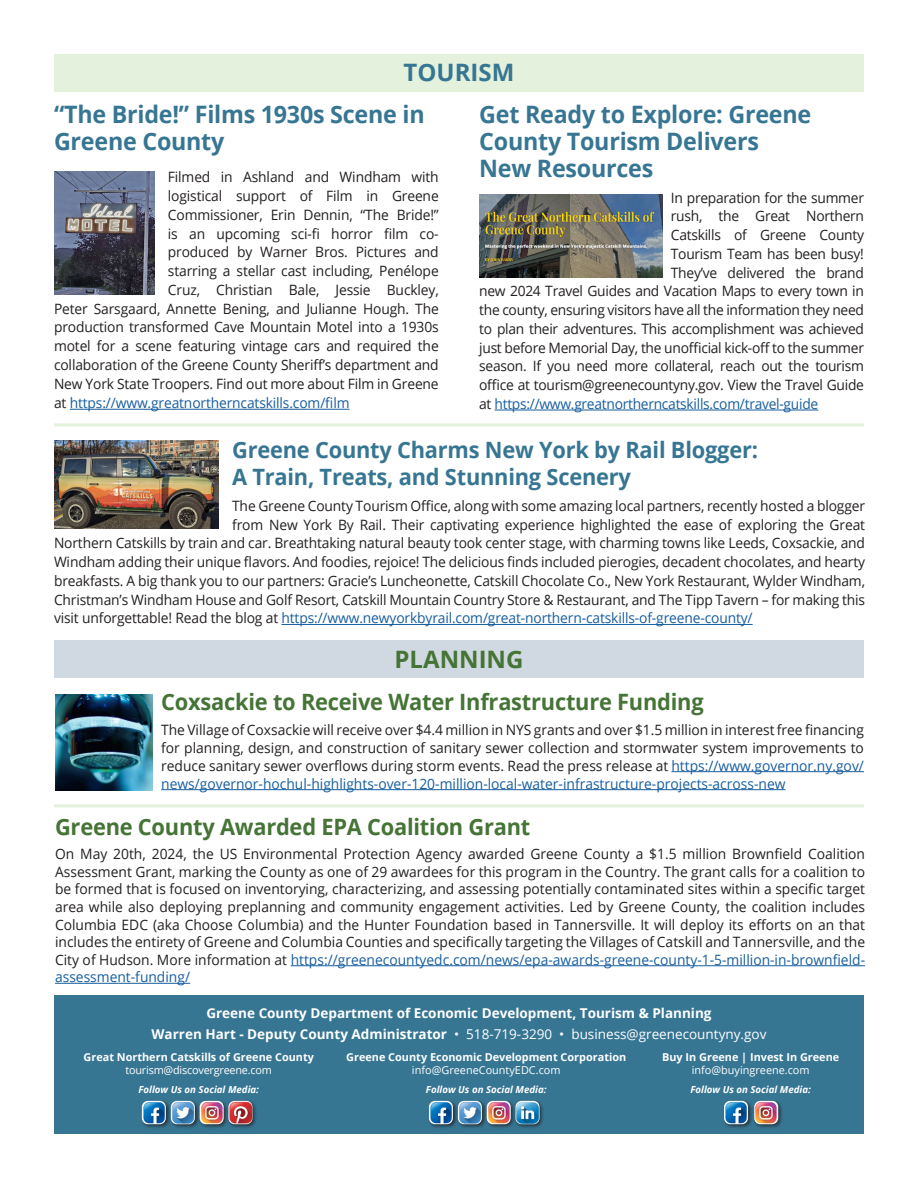
<style>
.page{position:relative;width:918px;height:1188px;background:#fff}
.page>*{position:absolute;margin:0;border:0;box-sizing:border-box;transform-origin:0 0}
.t1{font:700 24px/27px "Open Sans";letter-spacing:-.01em;color:#377693}
.t2{font:700 24px "Open Sans";color:#457436}
.t3{font:700 22.5px "Open Sans";letter-spacing:-.01em;color:#457436}
.t4{font:700 22.5px "Open Sans";letter-spacing:-.01em;color:#377693}
.t5{font:14.25px/17.5px "Open Sans";letter-spacing:-.01em;color:#231f20;text-align:justify}
.t6{font:14.25px "Open Sans";letter-spacing:-.01em;color:#175d9e}
.t7{font:13.5px "Open Sans";color:#fff}
.t8{font:700 13.5px "Open Sans";color:#fff}
.t9{font:700 10.95px "Open Sans";color:#fff}
.t10{font:10.95px "Open Sans";color:#fff}
.t11{font:10.95px "Open Sans";letter-spacing:-.02em;color:#fff}
.t12{font:italic 700 9.6px "Open Sans";color:#fff}
.s1{color:#231f20}
.s2{color:#175d9e}
.s3{font-weight:700}
</style>
<div class="page">
<div style="left:54px;top:996px;width:810px;height:138px;background:#377693"></div>
<div style="left:140px;top:1099px;width:31px;height:31px;background:#231f20;opacity:.75"></div>
<img style="left:142px;top:1101px;width:24px;height:23px">
<div style="left:169px;top:1099px;width:31px;height:31px;background:#231f20;opacity:.75"></div>
<img style="left:171px;top:1101px;width:24px;height:23px">
<div style="left:198px;top:1099px;width:31px;height:31px;background:#231f20;opacity:.75"></div>
<img style="left:200px;top:1101px;width:24px;height:23px">
<div style="left:227px;top:1099px;width:31px;height:31px;background:#231f20;opacity:.75"></div>
<img style="left:228px;top:1101px;width:24px;height:23px">
<div style="left:722px;top:1099px;width:31px;height:31px;background:#231f20;opacity:.75"></div>
<img style="left:724px;top:1101px;width:24px;height:23px">
<div style="left:752px;top:1099px;width:32px;height:31px;background:#231f20;opacity:.75"></div>
<img style="left:754px;top:1101px;width:24px;height:23px">
<div style="left:514px;top:1099px;width:31px;height:31px;background:#231f20;opacity:.75"></div>
<img style="left:516px;top:1101px;width:24px;height:23px">
<div style="left:427px;top:1099px;width:31px;height:31px;background:#231f20;opacity:.75"></div>
<img style="left:429px;top:1101px;width:24px;height:23px">
<div style="left:456px;top:1099px;width:31px;height:31px;background:#231f20;opacity:.75"></div>
<img style="left:458px;top:1101px;width:24px;height:23px">
<div style="left:485px;top:1099px;width:31px;height:31px;background:#231f20;opacity:.75"></div>
<img style="left:487px;top:1101px;width:24px;height:23px">
<div style="left:54px;top:54px;width:810px;height:38px;background:#e4f1dc"></div>
<hr style="left:70px;top:409px;width:280px;height:1px;background:#175d9e">
<hr style="left:495px;top:410px;width:323px;height:1px;background:#175d9e">
<img style="left:479px;top:195px;width:183px;height:82px">
<img style="left:54px;top:171px;width:100px;height:123px">
<hr style="left:671px;top:771px;width:193px;height:1px;background:#175d9e">
<hr style="left:161px;top:789px;width:624px;height:1px;background:#175d9e">
<img style="left:55px;top:694px;width:97px;height:96px">
<hr style="left:54px;top:423px;width:810px;height:3px;background:#e4f1dc">
<div style="left:54px;top:640px;width:810px;height:38px;background:#d0d9e1"></div>
<hr style="left:282px;top:624px;width:471px;height:1px;background:#175d9e">
<img style="left:54px;top:441px;width:165px;height:87px">
<hr style="left:291px;top:965px;width:574px;height:1px;background:#175d9e">
<hr style="left:55px;top:983px;width:135px;height:1px;background:#175d9e">
<hr style="left:54px;top:804px;width:810px;height:3px;background:#e4f1dc">
<p class="t1" style="left:404px;top:58px;width:112px">TOURISM</p>
<p class="t1" style="left:54px;top:100px;width:372px">“The Bride!” Films 1930s Scene in<br>Greene County</p>
<p class="t5" style="left:168px;top:168px;width:272px">Filmed in Ashland and Windham with</p>
<p class="t5" style="left:168px;top:187px;width:272px">logistical support of Film in Greene</p>
<p class="t5" style="left:168px;top:206px;width:272px">Commissioner, Erin Dennin, “The Bride!”</p>
<p class="t5" style="left:168px;top:224px;width:272px">is an upcoming sci-fi horror film co-</p>
<p class="t5" style="left:168px;top:243px;width:272px">produced by Warner Bros. Pictures and</p>
<p class="t5" style="left:168px;top:262px;width:272px">starring a stellar cast including, Penélope</p>
<p class="t5" style="left:168px;top:281px;width:272px">Cruz, Christian Bale, Jessie Buckley,</p>
<p class="t5" style="left:54px;top:299px;width:386px">Peter Sarsgaard, Annette Bening, and Julianne Hough. The</p>
<p class="t5" style="left:54px;top:318px;width:386px">production transformed Cave Mountain Motel into a 1930s</p>
<p class="t5" style="left:54px;top:337px;width:386px">motel for a scene featuring vintage cars and required the</p>
<p class="t5" style="left:54px;top:356px;width:386px">collaboration of the Greene County Sheriff’s department and</p>
<p class="t5" style="left:54px;top:374px;width:386px">New York State Troopers. Find out more about Film in Greene</p>
<p class="t6" style="left:54px;top:393px;width:297px"><span class="s1">at</span> https://www.greatnortherncatskills.com/film</p>
<p class="t1" style="left:479px;top:100px;width:334px">Get Ready to Explore: Greene<br>County Tourism Delivers</p>
<p class="t1" style="left:479px;top:154px;width:176px">New Resources</p>
<p class="t5" style="left:671px;top:188px;width:195px">In preparation for the summer</p>
<p class="t5" style="left:671px;top:207px;width:195px">rush, the Great Northern</p>
<p class="t5" style="left:671px;top:226px;width:195px">Catskills of Greene County</p>
<p class="t5" style="left:671px;top:245px;width:195px">Tourism Team has been busy!</p>
<p class="t5" style="left:671px;top:263px;width:195px">They’ve delivered the brand</p>
<p class="t5" style="left:479px;top:282px;width:386px">new 2024 Travel Guides and Vacation Maps to every town in</p>
<p class="t5" style="left:479px;top:301px;width:386px">the county, ensuring visitors have all the information they need</p>
<p class="t5" style="left:479px;top:320px;width:386px">to plan their adventures. This accomplishment was achieved</p>
<p class="t5" style="left:479px;top:338px;width:386px">just before Memorial Day, the unofficial kick-off to the summer</p>
<p class="t5" style="left:479px;top:357px;width:386px">season. If you need more collateral, reach out the tourism</p>
<p class="t5" style="left:479px;top:376px;width:386px">office at tourism@greenecountyny.gov. View the Travel Guide</p>
<p class="t6" style="left:479px;top:394px;width:341px"><span class="s1">at</span> https://www.greatnortherncatskills.com/travel-guide</p>
<p class="t4" style="left:232px;top:434px;width:527px">Greene County Charms New York by Rail Blogger:</p>
<p class="t4" style="left:232px;top:461px;width:400px">A Train, Treats, and Stunning Scenery</p>
<p class="t5" style="left:232px;top:497px;width:634px">The Greene County Tourism Office, along with some amazing local partners, recently hosted a blogger</p>
<p class="t5" style="left:232px;top:515px;width:634px">from New York By Rail. Their captivating experience highlighted the ease of exploring the Great</p>
<p class="t5" style="left:54px;top:534px;width:813px">Northern Catskills by train and car. Breathtaking natural beauty took center stage, with charming towns like Leeds, Coxsackie, and</p>
<p class="t5" style="left:54px;top:553px;width:813px">Windham adding their unique flavors. And foodies, rejoice! The delicious finds included pierogies, decadent chocolates, and hearty</p>
<p class="t5" style="left:54px;top:572px;width:813px">breakfasts. A big thank you to our partners: Gracie’s Luncheonette, Catskill Chocolate Co., New York Restaurant, Wylder Windham,</p>
<p class="t5" style="left:54px;top:590px;width:813px">Christman’s Windham House and Golf Resort, Catskill Mountain Country Store &amp; Restaurant, and The Tipp Tavern – for making this</p>
<p class="t6" style="left:54px;top:608px;width:700px"><span class="s1">visit unforgettable! Read the blog at</span> https://www.newyorkbyrail.com/great-northern-catskills-of-greene-county/</p>
<p class="t2" style="left:394px;top:642px;width:131px">PLANNING</p>
<p class="t3" style="left:161px;top:686px;width:544px">Coxsackie to Receive Water Infrastructure Funding</p>
<p class="t5" style="left:161px;top:720px;width:704px;line-height:18px">The Village of Coxsackie will receive over $4.4 million in NYS grants and over $1.5 million in interest free financing for planning, design, and construction of sanitary sewer collection and stormwater system improvements to reduce sanitary sewer overflows during storm events. Read the press release at <span class="s2">https://www.governor.ny.gov/ news/governor-hochul-highlights-over-120-million-local-water-infrastructure-projects-across-new</span></p>
<p class="t3" style="left:55px;top:811px;width:477px">Greene County Awarded EPA Coalition Grant</p>
<p class="t5" style="left:55px;top:845px;width:812px">On May 20th, 2024, the US Environmental Protection Agency awarded Greene County a $1.5 million Brownfield Coalition Assessment Grant, marking the County as one of 29 awardees for this program in the Country. The grant calls for a coalition to be formed that is focused on inventorying, characterizing, and assessing potentially contaminated sites within a specific target area while also deploying preplanning and community engagement activities. Led by Greene County, the coalition includes Columbia EDC (aka Choose Columbia) and the Hunter Foundation based in Tannersville. It will deploy its efforts on an that includes the entirety of Greene and Columbia Counties and specifically targeting the Villages of Catskill and Tannersville, and the City of Hudson. More information at <span class="s2">https://greenecountyedc.com/news/epa-awards-greene-county-1-5-million-in-brownfield&shy;assessment-funding/</span></p>
<p class="t8" style="left:206px;top:1003px;width:507px">Greene County Department of Economic Development, Tourism &amp; Planning</p>
<p class="t7" style="left:152px;top:1025px;width:617px"><span class="s3">Warren Hart - Deputy County Administrator</span> • 518-719-3290 • business@greenecountyny.gov</p>
<p class="t9" style="left:84px;top:1049px;width:232px">Great Northern Catskills of Greene County</p>
<p class="t11" style="left:126px;top:1063px;width:148px">tourism@discovergreene.com</p>
<p class="t12" style="left:138px;top:1082px;width:122px">Follow Us on Social Media:</p>
<p class="t9" style="left:346px;top:1049px;width:282px">Greene County Economic Development Corporation</p>
<p class="t10" style="left:412px;top:1063px;width:150px">info@GreeneCountyEDC.com</p>
<p class="t12" style="left:426px;top:1082px;width:122px">Follow Us on Social Media:</p>
<p class="t9" style="left:662px;top:1049px;width:179px">Buy In Greene | Invest In Greene</p>
<p class="t10" style="left:692px;top:1063px;width:119px">info@buyingreene.com</p>
<p class="t12" style="left:690px;top:1082px;width:122px">Follow Us on Social Media:</p>
</div>
